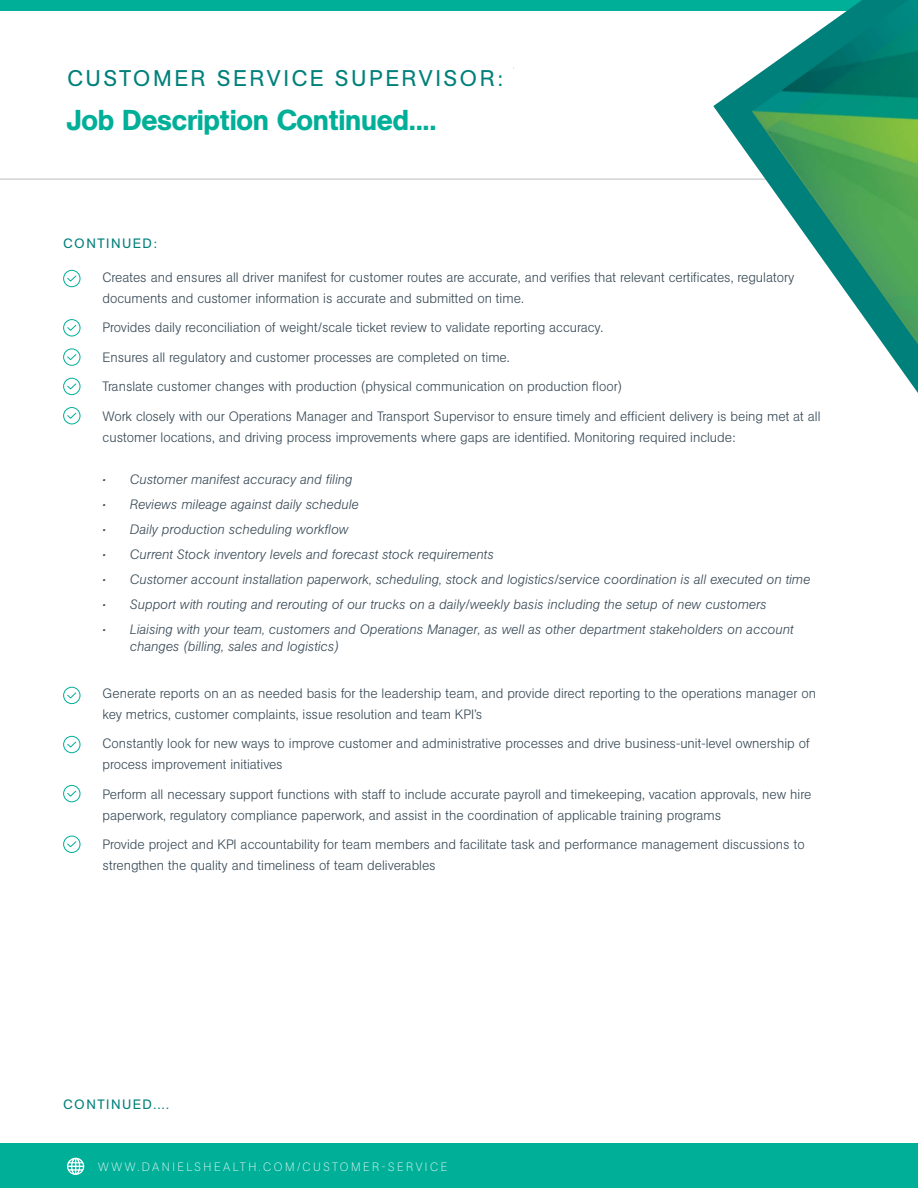
<style>
.page{position:relative;width:918px;height:1188px;background:#fff}
.page>*{position:absolute;margin:0;border:0;box-sizing:border-box;transform-origin:0 0}
.body_copy{font:500 28.5px "AG Book Pro";letter-spacing:-.01em;color:#00af98}
.body_copy-2{font:22.5px "AG Book Pro";letter-spacing:.11em;color:#00807a}
.body_copy-3{font:300 13.5px/21px "AG Book Pro";color:#3b4c58}
.t1{font:italic 300 13.5px/16.5px "AG Book Pro";color:#3b4c58}
.body_copy-4{font:13.5px "AG Book Pro";letter-spacing:.11em;color:#00807a}
.t2{font:200 12px "AG Book Pro";letter-spacing:.21em;color:#fff}
</style>
<div class="page">
<hr style="left:0;top:179px;width:918px;height:1px;background:#bcbec0">
<div style="left:0;top:0;width:918px;height:11px;background:#00af98"></div>
<svg style="left:713px;top:78px;width:205px;height:315px"></svg>
<img style="left:752px;top:0;width:166px;height:344px">
<div style="left:0;top:1144px;width:918px;height:44px;background:#00af98"></div>
<svg style="left:67px;top:1158px;width:17px;height:17px"></svg>
<svg style="left:67px;top:275px;width:10px;height:7px"></svg>
<div style="left:63px;top:270px;width:17px;height:17px;border:1px solid #00af98;border-radius:50%"></div>
<svg style="left:67px;top:324px;width:10px;height:7px"></svg>
<div style="left:63px;top:319px;width:17px;height:17px;border:1px solid #00af98;border-radius:50%"></div>
<svg style="left:67px;top:354px;width:10px;height:6px"></svg>
<div style="left:63px;top:348px;width:17px;height:18px;border:1px solid #00af98;border-radius:50%"></div>
<svg style="left:67px;top:383px;width:10px;height:7px"></svg>
<div style="left:63px;top:378px;width:17px;height:17px;border:1px solid #00af98;border-radius:50%"></div>
<svg style="left:67px;top:412px;width:10px;height:7px"></svg>
<div style="left:63px;top:407px;width:17px;height:17px;border:1px solid #00af98;border-radius:50%"></div>
<svg style="left:67px;top:692px;width:10px;height:7px"></svg>
<div style="left:63px;top:687px;width:17px;height:17px;border:1px solid #00af98;border-radius:50%"></div>
<svg style="left:67px;top:741px;width:10px;height:7px"></svg>
<div style="left:63px;top:736px;width:17px;height:17px;border:1px solid #00af98;border-radius:50%"></div>
<svg style="left:67px;top:790px;width:10px;height:7px"></svg>
<div style="left:63px;top:785px;width:17px;height:17px;border:1px solid #00af98;border-radius:50%"></div>
<svg style="left:67px;top:841px;width:10px;height:7px"></svg>
<div style="left:63px;top:836px;width:17px;height:17px;border:1px solid #00af98;border-radius:50%"></div>
<p class="body_copy-2" style="left:67px;top:63px;width:437px">CUSTOMER SERVICE SUPERVISOR:</p>
<p class="body_copy" style="left:67px;top:102px;width:371px">Job Description Continued....</p>
<p class="body_copy-4" style="left:63px;top:235px;width:95px">CONTINUED:</p>
<p class="body_copy-3" style="left:103px;top:266px;width:693px">Creates and ensures all driver manifest for customer routes are accurate, and verifies that relevant certificates, regulatory documents and customer information is accurate and submitted on time.</p>
<p class="body_copy-3" style="left:103px;top:317px;width:502px">Provides daily reconciliation of weight/scale ticket review to validate reporting accuracy.</p>
<p class="body_copy-3" style="left:103px;top:346px;width:409px">Ensures all regulatory and customer processes are completed on time.</p>
<p class="body_copy-3" style="left:103px;top:376px;width:521px">Translate customer changes with production (physical communication on production floor)</p>
<p class="body_copy-3" style="left:103px;top:405px;width:719px">Work closely with our Operations Manager and Transport Supervisor to ensure timely and efficient delivery is being met at all customer locations, and driving process improvements where gaps are identified. Monitoring required include:</p>
<p class="t1" style="left:103px;top:471px;width:251px">• Customer manifest accuracy and filing</p>
<p class="t1" style="left:103px;top:496px;width:257px">• Reviews mileage against daily schedule</p>
<p class="t1" style="left:103px;top:521px;width:247px">• Daily production scheduling workflow</p>
<p class="t1" style="left:103px;top:546px;width:392px">• Current Stock inventory levels and forecast stock requirements</p>
<p class="t1" style="left:103px;top:571px;width:709px">• Customer account installation paperwork, scheduling, stock and logistics/service coordination is all executed on time</p>
<p class="t1" style="left:103px;top:596px;width:665px">• Support with routing and rerouting of our trucks on a daily/weekly basis including the setup of new customers</p>
<p class="t1" style="left:130px;top:621px;width:665px;text-indent:-27px">• Liaising with your team, customers and Operations Manager, as well as other department stakeholders on account changes (billing, sales and logistics)</p>
<p class="body_copy-3" style="left:103px;top:682px;width:715px">Generate reports on an as needed basis for the leadership team, and provide direct reporting to the operations manager on key metrics, customer complaints, issue resolution and team KPI’s</p>
<p class="body_copy-3" style="left:103px;top:733px;width:709px">Constantly look for new ways to improve customer and administrative processes and drive business-unit-level ownership of process improvement initiatives</p>
<p class="body_copy-3" style="left:103px;top:783px;width:710px">Perform all necessary support functions with staff to include accurate payroll and timekeeping, vacation approvals, new hire paperwork, regulatory compliance paperwork, and assist in the coordination of applicable training programs</p>
<p class="body_copy-3" style="left:103px;top:834px;width:704px">Provide project and KPI accountability for team members and facilitate task and performance management discussions to strengthen the quality and timeliness of team deliverables</p>
<p class="body_copy-4" style="left:63px;top:1095px;width:107px">CONTINUED....</p>
<p class="t2" style="left:98px;top:1159px;width:351px">WWW.DANIELSHEALTH.COM/CUSTOMER-SERVICE</p>
</div>
